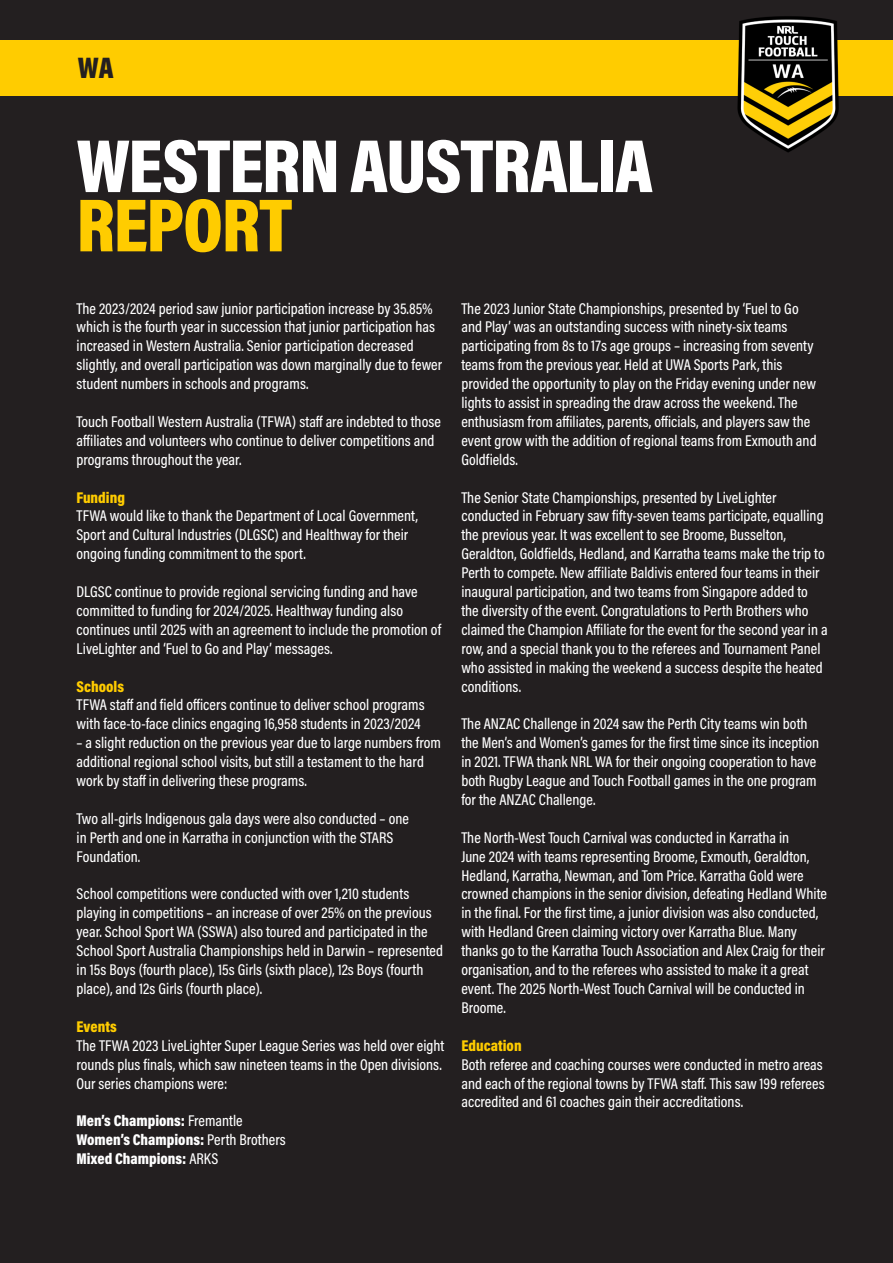
<style>
.page{position:relative;width:893px;height:1263px;background:#231f20}
.page>*{position:absolute;margin:0;border:0;box-sizing:border-box;transform-origin:0 0}
.t1{font:76.2px "Acumin Variable Concept";letter-spacing:-.02em;color:#fff}
.t2{font:76.2px "Acumin Variable Concept";letter-spacing:-.015em;color:#fc0}
.t3{font:30px "Acumin Variable Concept";color:#231f20}
.t4{font:15.75px/18.9px "Acumin Variable Concept";color:#fff}
.t5{font:15.75px "Acumin Variable Concept";color:#fc0}
</style>
<div class="page">
<div style="left:0;top:40px;width:893px;height:56px;background:#fc0"></div>
<img style="left:737px;top:16px;width:102px;height:137px">
<p class="t3" style="left:78px;top:47px;width:37px">WA</p>
<p class="t1" style="left:77px;top:113px;width:578px">WESTERN AUSTRALIA</p>
<p class="t2" style="left:77px;top:172px;width:217px">REPORT</p>
<p class="t4" style="left:77px;top:298px;width:367px">The 2023/2024 period saw junior participation increase by 35.85% which is the fourth year in succession that junior participation has increased in Western Australia. Senior participation decreased slightly, and overall participation was down marginally due to fewer student numbers in schools and programs.</p>
<p class="t4" style="left:77px;top:411px;width:366px">Touch Football Western Australia (TFWA) staff are indebted to those affiliates and volunteers who continue to deliver competitions and programs throughout the year.</p>
<p class="t5" style="left:77px;top:486px;width:50px">Funding</p>
<p class="t4" style="left:77px;top:506px;width:343px">TFWA would like to thank the Department of Local Government,<br>Sport and Cultural Industries (DLGSC) and Healthway for their ongoing funding commitment to the sport.</p>
<p class="t4" style="left:77px;top:581px;width:366px">DLGSC continue to provide regional servicing funding and have committed to funding for 2024/2025. Healthway funding also continues until 2025 with an agreement to include the promotion of LiveLighter and ‘Fuel to Go and Play’ messages.</p>
<p class="t5" style="left:77px;top:675px;width:49px">Schools</p>
<p class="t4" style="left:77px;top:695px;width:350px">TFWA staff and field officers continue to deliver school programs with face-to-face clinics engaging 16,958 students in 2023/2024</p>
<p class="t4" style="left:77px;top:733px;width:366px">– a slight reduction on the previous year due to large numbers from additional regional school visits, but still a testament to the hard work by staff in delivering these programs.</p>
<p class="t4" style="left:77px;top:808px;width:334px">Two all-girls Indigenous gala days were also conducted – one in Perth and one in Karratha in conjunction with the STARS<br>Foundation.</p>
<p class="t4" style="left:77px;top:884px;width:368px">School competitions were conducted with over 1,210 students playing in competitions – an increase of over 25% on the previous year. School Sport WA (SSWA) also toured and participated in the School Sport Australia Championships held in Darwin – represented in 15s Boys (fourth place), 15s Girls (sixth place), 12s Boys (fourth place), and 12s Girls (fourth place).</p>
<p class="t5" style="left:77px;top:1015px;width:42px">Events</p>
<p class="t4" style="left:77px;top:1035px;width:369px">The TFWA 2023 LiveLighter Super League Series was held over eight rounds plus finals, which saw nineteen teams in the Open divisions.<br>Our series champions were:</p>
<p class="t4" style="left:77px;top:1111px;width:168px">Men’s Champions: Fremantle</p>
<p class="t4" style="left:77px;top:1130px;width:211px">Women’s Champions: Perth Brothers</p>
<p class="t4" style="left:77px;top:1148px;width:143px">Mixed Champions: ARKS</p>
<p class="t4" style="left:461px;top:298px;width:357px">The 2023 Junior State Championships, presented by ‘Fuel to Go and Play’ was an outstanding success with ninety-six teams participating from 8s to 17s age groups – increasing from seventy teams from the previous year. Held at UWA Sports Park, this provided the opportunity to play on the Friday evening under new lights to assist in spreading the draw across the weekend. The enthusiasm from affiliates, parents, officials, and players saw the event grow with the addition of regional teams from Exmouth and Goldfields.</p>
<p class="t4" style="left:461px;top:487px;width:368px">The Senior State Championships, presented by LiveLighter conducted in February saw fifty-seven teams participate, equalling the previous year. It was excellent to see Broome, Busselton, Geraldton, Goldfields, Hedland, and Karratha teams make the trip to Perth to compete. New affiliate Baldivis entered four teams in their inaugural participation, and two teams from Singapore added to the diversity of the event. Congratulations to Perth Brothers who claimed the Champion Affiliate for the event for the second year in a row, and a special thank you to the referees and Tournament Panel who assisted in making the weekend a success despite the heated conditions.</p>
<p class="t4" style="left:461px;top:714px;width:359px">The ANZAC Challenge in 2024 saw the Perth City teams win both the Men’s and Women’s games for the first time since its inception in 2021. TFWA thank NRL WA for their ongoing cooperation to have both Rugby League and Touch Football games in the one program for the ANZAC Challenge.</p>
<p class="t4" style="left:461px;top:827px;width:367px">The North-West Touch Carnival was conducted in Karratha in<br>June 2024 with teams representing Broome, Exmouth, Geraldton, Hedland, Karratha, Newman, and Tom Price. Karratha Gold were crowned champions in the senior division, defeating Hedland White in the final. For the first time, a junior division was also conducted, with Hedland Green claiming victory over Karratha Blue. Many thanks go to the Karratha Touch Association and Alex Craig for their organisation, and to the referees who assisted to make it a great event. The 2025 North-West Touch Carnival will be conducted in Broome.</p>
<p class="t5" style="left:461px;top:1034px;width:62px">Education</p>
<p class="t4" style="left:461px;top:1054px;width:365px">Both referee and coaching courses were conducted in metro areas and each of the regional towns by TFWA staff. This saw 199 referees accredited and 61 coaches gain their accreditations.</p>
</div>
